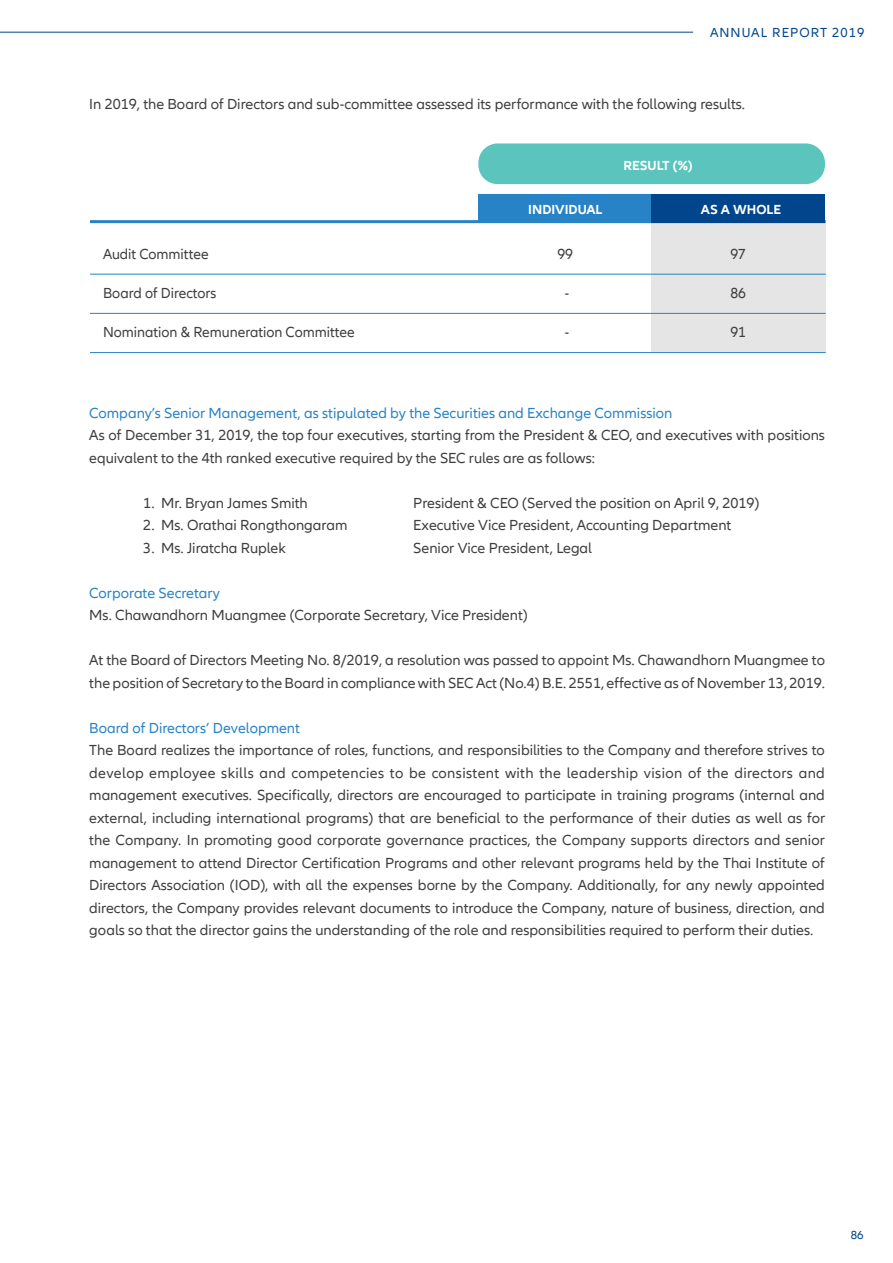
<style>
.page{position:relative;width:893px;height:1263px;background:#fff}
.page>*{position:absolute;margin:0;border:0;box-sizing:border-box;transform-origin:0 0}
.t1{font:15px/22.5px "Allianz Neo";color:#3e3e3f}
.t2{font:15px "Allianz Neo";color:#2783c5}
.t3{font:700 13.5px "Allianz Neo";color:#fff}
.t4{font:13.5px "Allianz Neo";letter-spacing:.08em;color:#01468c}
.t5{font:12px "Allianz Neo";color:#01468c}
</style>
<div class="page">
<div style="left:651px;top:223px;width:174px;height:130px;background:#e5e5e5"></div>
<hr style="left:90px;top:274px;width:736px;height:1px;background:#2783c5">
<hr style="left:90px;top:220px;width:736px;height:3px;background:#2783c5">
<hr style="left:90px;top:313px;width:736px;height:1px;background:#2783c5">
<hr style="left:90px;top:352px;width:736px;height:1px;background:#2783c5">
<div style="left:478px;top:143px;width:347px;height:41px;background:#5ac4bd;border-radius:19px"></div>
<svg style="left:478px;top:194px;width:347px;height:29px;background:#1364a8"></svg>
<hr style="left:0;top:32px;width:693px;height:1px;background:#01468c">
<p class="t4" style="left:710px;top:24px;width:156px">ANNUAL REPORT 2019</p>
<p class="t1" style="left:89px;top:93px;width:657px">In 2019, the Board of Directors and sub-committee assessed its performance with the following results.</p>
<p class="t3" style="left:623px;top:157px;width:71px">RESULT (%)</p>
<p class="t1" style="left:103px;top:244px;width:107px">Audit Committee</p>
<p class="t1" style="left:103px;top:283px;width:115px">Board of Directors</p>
<p class="t1" style="left:103px;top:322px;width:253px">Nomination &amp; Remuneration Committee</p>
<p class="t3" style="left:528px;top:202px;width:76px">INDIVIDUAL</p>
<p class="t3" style="left:701px;top:202px;width:82px">AS A WHOLE</p>
<p class="t1" style="left:557px;top:244px;width:17px">99</p>
<p class="t1" style="left:565px;top:283px;width:6px">-</p>
<p class="t1" style="left:565px;top:322px;width:6px">-</p>
<p class="t1" style="left:730px;top:244px;width:17px">97</p>
<p class="t1" style="left:730px;top:283px;width:17px">86</p>
<p class="t1" style="left:730px;top:322px;width:17px">91</p>
<p class="t2" style="left:89px;top:404px;width:585px">Company’s Senior Management, as stipulated by the Securities and Exchange Commission</p>
<p class="t1" style="left:89px;top:425px;width:737px">As of December 31, 2019, the top four executives, starting from the President &amp; CEO, and executives with positions equivalent to the 4th ranked executive required by the SEC rules are as follows:</p>
<p class="t1" style="left:143px;top:492px;width:166px">1. Mr. Bryan James Smith</p>
<p class="t1" style="left:413px;top:492px;width:348px">President &amp; CEO (Served the position on April 9, 2019)</p>
<p class="t1" style="left:143px;top:515px;width:206px">2. Ms. Orathai Rongthongaram</p>
<p class="t1" style="left:413px;top:515px;width:320px">Executive Vice President, Accounting Department</p>
<p class="t1" style="left:143px;top:537px;width:144px">3. Ms. Jiratcha Ruplek</p>
<p class="t1" style="left:413px;top:537px;width:180px">Senior Vice President, Legal</p>
<p class="t2" style="left:89px;top:584px;width:132px">Corporate Secretary</p>
<p class="t1" style="left:89px;top:605px;width:440px">Ms. Chawandhorn Muangmee (Corporate Secretary, Vice President)</p>
<p class="t1" style="left:89px;top:650px;width:737px">At the Board of Directors Meeting No. 8/2019, a resolution was passed to appoint Ms. Chawandhorn Muangmee to the position of Secretary to the Board in compliance with SEC Act (No.4) B.E. 2551, effective as of November 13, 2019.</p>
<p class="t2" style="left:89px;top:719px;width:212px">Board of Directors’ Development</p>
<p class="t1" style="left:89px;top:740px;width:737px;text-align:justify">The Board realizes the importance of roles, functions, and responsibilities to the Company and therefore strives to develop employee skills and competencies to be consistent with the leadership vision of the directors and management executives. Specifically, directors are encouraged to participate in training programs (internal and external, including international programs) that are beneficial to the performance of their duties as well as for the Company. In promoting good corporate governance practices, the Company supports directors and senior management to attend Director Certification Programs and other relevant programs held by the Thai Institute of Directors Association (IOD), with all the expenses borne by the Company. Additionally, for any newly appointed directors, the Company provides relevant documents to introduce the Company, nature of business, direction, and goals so that the director gains the understanding of the role and responsibilities required to perform their duties.</p>
<p class="t5" style="left:851px;top:1228px;width:14px">86</p>
</div>
